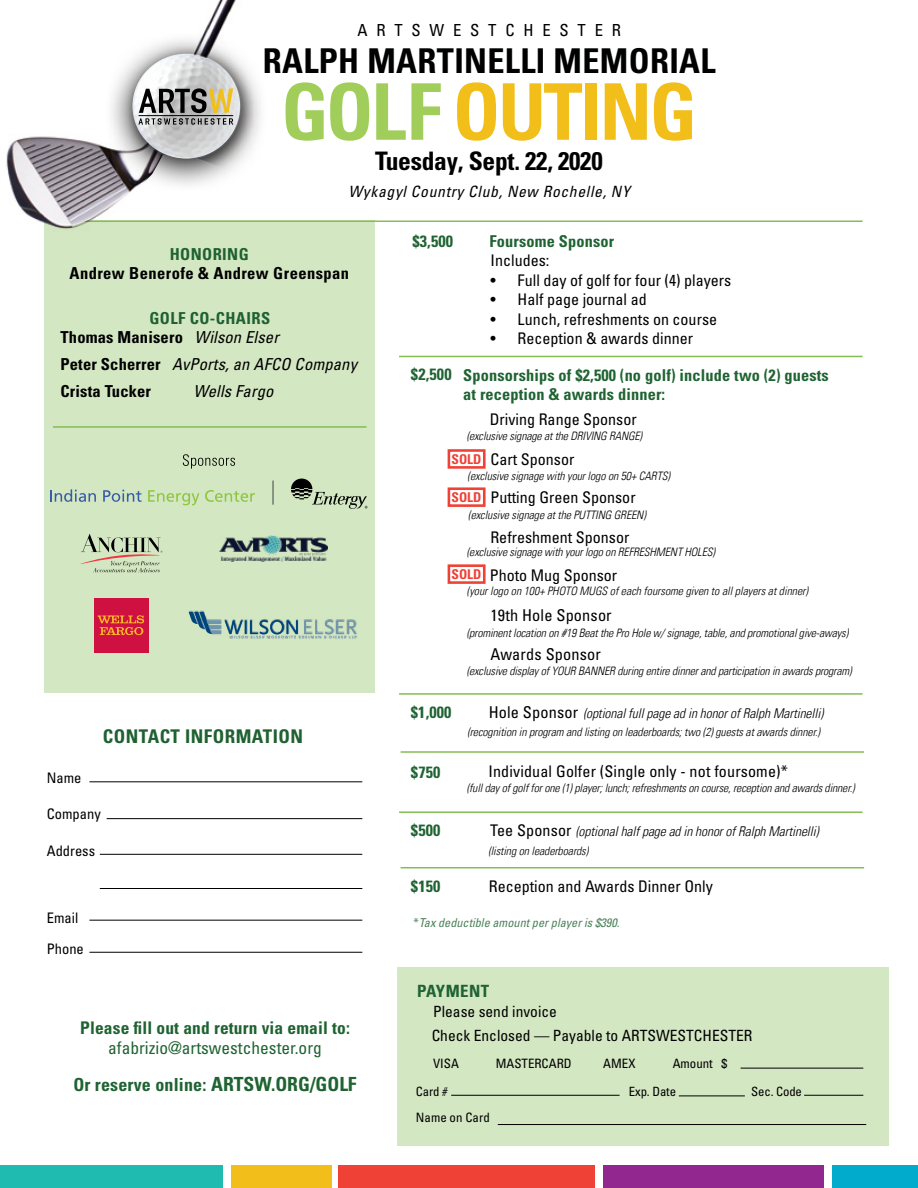
<style>
.page{position:relative;width:918px;height:1188px;background:#fff}
.page>*{position:absolute;margin:0;border:0;box-sizing:border-box;transform-origin:0 0}
.t1{font:700 condensed 78.15px "Univers LT Pro";letter-spacing:-.03em;color:#f2be1a}
.t2{font:700 condensed 34.2px "Univers LT Pro";letter-spacing:.01em;color:#000101}
.t3{font:700 condensed 25.5px "Univers LT Pro";letter-spacing:-.01em;color:#000}
.t4{font:700 condensed 18.9px "Univers LT Pro";letter-spacing:.025em;color:#1f6131}
.t5{font:700 condensed 18px "Univers LT Pro";letter-spacing:.01em;color:#1f6332}
.t6{font:700 condensed 17.4px "Univers LT Pro";letter-spacing:.01em;color:#1f6332}
.t7{font:condensed 17.4px "Univers LT Pro";color:#1f6332}
.t8{font:700 condensed 16.95px "Univers LT Pro";letter-spacing:.025em;color:#1f6332}
.t9{font:condensed 16.65px "Univers LT Pro";letter-spacing:.53em;color:#000101}
.t10{font:700 condensed 16.5px/19.8px "Univers LT Pro";letter-spacing:.025em;color:#000}
.t11{font:italic condensed 16.5px "Univers LT Pro";letter-spacing:.01em;color:#000}
.t12{font:700 condensed 16.5px "Univers LT Pro";letter-spacing:.025em;color:#1f6131}
.t13{font:700 condensed 16.35px/19.5px "Univers LT Pro";letter-spacing:.01em;color:#1f6332}
.t14{font:condensed 16.35px "Univers LT Pro";letter-spacing:.01em;color:#000}
.t15{font:condensed 16.05px "Univers LT Pro";color:#000}
.t16{font:italic condensed 15.6px "Univers LT Pro";letter-spacing:.045em;color:#000}
.t17{font:condensed 15.45px/24.2px "Univers LT Pro";color:#000}
.t18{font:condensed 14.55px/30.5px "Univers LT Pro";color:#000}
.t19{font:13.5px "Univers Com 47 Light Cond Obl";letter-spacing:-.005em;color:#000}
.t20{font:700 condensed 13.5px "Univers LT Pro";color:#ef4136}
.t21{font:condensed 12.9px "Univers LT Pro";color:#000}
.t22{font:condensed 12.75px "Univers LT Pro";letter-spacing:-.01em;color:#000}
.t23{font:italic condensed 12.3px "Univers LT Pro";color:#1f6131}
.t24{font:11.7px "Univers Com 47 Light Cond Obl";letter-spacing:-.01em;color:#000}
.s1{color:#a1ce5a}
.s2{color:#1f6131}
.s3{font-weight:400;font-style:italic}
.s4{font-size:19.5px}
</style>
<div class="page">
<div style="left:398px;top:967px;width:491px;height:179px;background:#d4e7c3"></div>
<hr style="left:89px;top:781px;width:273px;height:1px;background:#000">
<hr style="left:107px;top:818px;width:255px;height:1px;background:#000">
<hr style="left:100px;top:854px;width:262px;height:1px;background:#000">
<hr style="left:100px;top:888px;width:262px;height:1px;background:#000">
<hr style="left:89px;top:920px;width:273px;height:1px;background:#000">
<hr style="left:89px;top:952px;width:273px;height:1px;background:#000">
<div style="left:44px;top:220px;width:331px;height:473px;background:#d4e7c3"></div>
<svg style="left:183px;top:454px;width:52px;height:15px"></svg>
<svg style="left:291px;top:479px;width:77px;height:30px"></svg>
<svg style="left:50px;top:489px;width:46px;height:13px"></svg>
<svg style="left:103px;top:490px;width:39px;height:12px"></svg>
<svg style="left:148px;top:490px;width:51px;height:15px"></svg>
<svg style="left:205px;top:490px;width:50px;height:12px"></svg>
<svg style="left:273px;top:481px;width:1px;height:24px"></svg>
<hr style="left:399px;top:693px;width:464px;height:2px;background:#85bc54">
<hr style="left:401px;top:751px;width:463px;height:2px;background:#85bc54">
<hr style="left:399px;top:811px;width:464px;height:2px;background:#85bc54">
<hr style="left:399px;top:356px;width:464px;height:1px;background:#85bc54">
<hr style="left:81px;top:220px;width:782px;height:2px;background:#85bc54">
<hr style="left:741px;top:1068px;width:122px;height:1px;background:#000">
<hr style="left:498px;top:1124px;width:368px;height:1px;background:#000">
<hr style="left:451px;top:1095px;width:169px;height:1px;background:#000">
<hr style="left:679px;top:1096px;width:66px;height:1px;background:#000">
<hr style="left:804px;top:1095px;width:59px;height:1px;background:#000">
<img style="left:6px;top:0;width:269px;height:229px">
<svg style="left:81px;top:534px;width:81px;height:38px"></svg>
<img style="left:189px;top:610px;width:168px;height:29px">
<svg style="left:189px;top:612px;width:167px;height:26px"></svg>
<img style="left:220px;top:536px;width:107px;height:25px">
<div style="left:94px;top:598px;width:55px;height:54px;background:#ce1141"></div>
<svg style="left:97px;top:615px;width:47px;height:20px"></svg>
<hr style="left:53px;top:426px;width:314px;height:2px;background:#85bc54">
<div style="left:448px;top:449px;width:38px;height:20px;border:3px solid #ef4136"></div>
<div style="left:231px;top:1165px;width:100px;height:23px;background:#f2be1a"></div>
<div style="left:339px;top:1165px;width:256px;height:23px;background:#ef4136"></div>
<div style="left:0;top:1165px;width:222px;height:23px;background:#1fbbb0"></div>
<div style="left:603px;top:1165px;width:221px;height:23px;background:#92278f"></div>
<div style="left:833px;top:1165px;width:85px;height:23px;background:#00abcb"></div>
<svg style="left:138px;top:88px;width:95px;height:37px;background:#969284"></svg>
<hr style="left:139px;top:115px;width:94px;height:1px;background:#000">
<hr style="left:401px;top:867px;width:463px;height:1px;background:#85bc54">
<div style="left:448px;top:487px;width:38px;height:20px;border:3px solid #ef4136"></div>
<div style="left:448px;top:564px;width:38px;height:20px;border:3px solid #ef4136"></div>
<h3 class="t9" style="left:357px;top:19px;width:265px">ARTSWESTCHESTER</h3>
<h2 class="t2" style="left:263px;top:40px;width:454px">RALPH MARTINELLI MEMORIAL</h2>
<h1 class="t1" style="left:281px;top:64px;width:418px"><span class="s1">GOLF</span> OUTING</h1>
<h3 class="t3" style="left:375px;top:146px;width:229px">Tuesday, Sept. 22, 2020</h3>
<h3 class="t16" style="left:349px;top:182px;width:283px">Wykagyl Country Club, New Rochelle, NY</h3>
<h3 class="t12" style="left:170px;top:244px;width:80px">HONORING</h3>
<h3 class="t10" style="left:70px;top:263px;width:281px">Andrew Benerofe &amp; Andrew Greenspan</h3>
<h3 class="t10" style="left:61px;top:308px;width:220px;text-indent:89px"><span class="s2">GOLF CO-CHAIRS<br></span>Thomas Manisero <span class="s3">Wilson Elser</span></h3>
<h3 class="t10" style="left:61px;top:351px;width:298px;line-height:26.5px">Peter Scherrer <span class="s3">AvPorts, an AFCO Company<br></span>Crista Tucker</h3>
<h3 class="t11" style="left:193px;top:380px;width:81px">Wells Fargo</h3>
<h3 class="t4" style="left:103px;top:725px;width:202px">CONTACT INFORMATION</h3>
<p class="t18" style="left:47px;top:762px;width:36px">Name</p>
<p class="t18" style="left:47px;top:799px;width:56px">Company</p>
<p class="t18" style="left:47px;top:835px;width:50px">Address</p>
<p class="t18" style="left:47px;top:903px;width:39px">Email<br>Phone</p>
<h3 class="t6" style="left:80px;top:1017px;width:271px">Please fill out and return via email to:</h3>
<h3 class="t7" style="left:108px;top:1037px;width:215px">afabrizio@artswestchester.org</h3>
<h3 class="t5" style="left:73px;top:1074px;width:285px">Or reserve online: <span class="s4">ARTSW.ORG/GOLF</span></h3>
<h3 class="t13" style="left:413px;top:232px;width:42px">$3,500</h3>
<h3 class="t13" style="left:411px;top:365px;width:42px">$2,500</h3>
<h3 class="t13" style="left:489px;top:232px;width:126px">Foursome Sponsor</h3>
<h3 class="t15" style="left:491px;top:250px;width:60px">Includes:</h3>
<h3 class="t15" style="left:491px;top:270px;width:242px">• Full day of golf for four (4) players</h3>
<h3 class="t15" style="left:491px;top:289px;width:158px">• Half page journal ad</h3>
<h3 class="t15" style="left:491px;top:309px;width:228px">• Lunch, refreshments on course</h3>
<h3 class="t15" style="left:491px;top:328px;width:204px">• Reception &amp; awards dinner</h3>
<h3 class="t13" style="left:463px;top:365px;width:367px">Sponsorships of $2,500 (no golf) include two (2) guests at reception &amp; awards dinner:</h3>
<h3 class="t15" style="left:490px;top:409px;width:148px">Driving Range Sponsor</h3>
<p class="t24" style="left:467px;top:429px;width:177px">(exclusive signage at the DRIVING RANGE)</p>
<h3 class="t15" style="left:491px;top:449px;width:85px">Cart Sponsor</h3>
<p class="t24" style="left:468px;top:469px;width:204px">(exclusive signage with your logo on 50+ CARTS)</p>
<h3 class="t15" style="left:490px;top:487px;width:147px">Putting Green Sponsor</h3>
<p class="t24" style="left:468px;top:508px;width:179px">(exclusive signage at the PUTTING GREEN)</p>
<p class="t20" style="left:452px;top:451px;width:31px">SOLD</p>
<p class="t20" style="left:452px;top:489px;width:31px">SOLD</p>
<h3 class="t15" style="left:490px;top:527px;width:140px">Refreshment Sponsor</h3>
<h3 class="t15" style="left:490px;top:565px;width:129px">Photo Mug Sponsor</h3>
<p class="t24" style="left:467px;top:584px;width:343px">(your logo on 100+ PHOTO MUGS of each foursome given to all players at dinner)</p>
<p class="t24" style="left:467px;top:545px;width:250px">(exclusive signage with your logo on REFRESHMENT HOLES)</p>
<p class="t20" style="left:452px;top:566px;width:31px">SOLD</p>
<h3 class="t14" style="left:491px;top:605px;width:123px">19th Hole Sponsor</h3>
<p class="t24" style="left:467px;top:626px;width:383px">(prominent location on #19 Beat the Pro Hole w/ signage, table, and promotional give-aways)</p>
<h3 class="t14" style="left:491px;top:644px;width:112px">Awards Sponsor</h3>
<p class="t24" style="left:467px;top:664px;width:387px">(exclusive display of YOUR BANNER during entire dinner and participation in awards program)</p>
<h3 class="t13" style="left:411px;top:702px;width:42px">$1,000</h3>
<h3 class="t14" style="left:489px;top:702px;width:91px">Hole Sponsor</h3>
<p class="t19" style="left:583px;top:705px;width:241px">(optional full page ad in honor of Ralph Martinelli)</p>
<p class="t24" style="left:467px;top:725px;width:354px">(recognition in program and listing on leaderboards; two (2) guests at awards dinner.)</p>
<h3 class="t13" style="left:411px;top:762px;width:31px">$750</h3>
<h3 class="t15" style="left:488px;top:761px;width:301px">Individual Golfer (Single only - not foursome)*</h3>
<p class="t24" style="left:467px;top:781px;width:390px">(full day of golf for one (1) player; lunch; refreshments on course, reception and awards dinner.)</p>
<h3 class="t13" style="left:411px;top:820px;width:31px">$500</h3>
<h3 class="t15" style="left:490px;top:820px;width:83px">Tee Sponsor</h3>
<p class="t19" style="left:576px;top:823px;width:244px">(optional half page ad in honor of Ralph Martinelli)</p>
<p class="t24" style="left:488px;top:844px;width:101px">(listing on leaderboards)</p>
<h3 class="t13" style="left:411px;top:877px;width:31px">$150</h3>
<h3 class="t15" style="left:489px;top:876px;width:226px">Reception and Awards Dinner Only</h3>
<p class="t23" style="left:413px;top:915px;width:208px">*Tax deductible amount per player is $390.</p>
<h3 class="t8" style="left:417px;top:981px;width:74px">PAYMENT</h3>
<h3 class="t17" style="left:432px;top:999px;width:322px">Please send invoice<br>Check Enclosed –– Payable to ARTSWESTCHESTER</h3>
<p class="t21" style="left:433px;top:1055px;width:27px">VISA</p>
<p class="t21" style="left:496px;top:1055px;width:78px">MASTERCARD</p>
<p class="t21" style="left:603px;top:1055px;width:34px">AMEX</p>
<p class="t21" style="left:673px;top:1055px;width:56px">Amount $</p>
<p class="t22" style="left:416px;top:1084px;width:33px">Card #</p>
<p class="t22" style="left:629px;top:1084px;width:49px">Exp. Date</p>
<p class="t22" style="left:751px;top:1084px;width:52px">Sec. Code</p>
<p class="t21" style="left:416px;top:1109px;width:75px">Name on Card</p>
</div>
